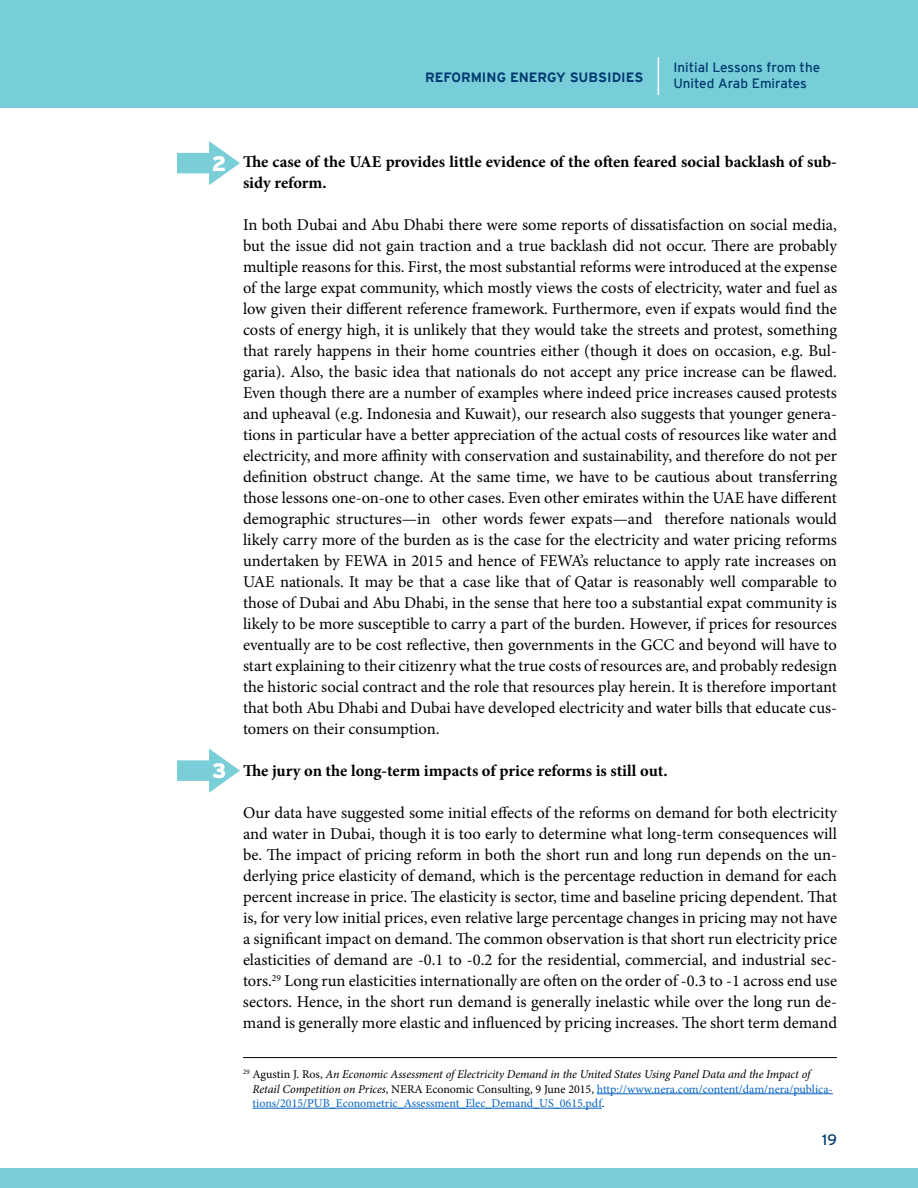
<style>
.page{position:relative;width:918px;height:1188px;background:#fff}
.page>*{position:absolute;margin:0;border:0;box-sizing:border-box;transform-origin:0 0}
.t1{font:900 21px "Interstate";color:#fff}
.t2{font:16.5px/21px "Minion Pro";letter-spacing:-.005em;color:#000;text-align:justify}
.t3{font:700 16.5px/21px "Minion Pro";color:#000}
.t4{font:15px "Interstate";color:#003a70}
.t5{font:13.5px/16.2px "Interstate";color:#003a70}
.t6{font:700 13.5px "Interstate";color:#003a70}
.t7{font:italic 12px/14.4px "Minion Pro";letter-spacing:-.01em;color:#000}
.s1{font-style:normal}
.s2{font-style:normal;color:#0563c1}
</style>
<div class="page">
<div style="left:0;top:1168px;width:918px;height:20px;background:#79ced7"></div>
<div style="left:0;top:0;width:918px;height:108px;background:#78ced8"></div>
<hr style="left:658px;top:57px;width:1px;height:38px;background:#fff">
<svg style="left:177px;top:141px;width:63px;height:44px"></svg>
<svg style="left:177px;top:748px;width:63px;height:45px"></svg>
<hr style="left:243px;top:1057px;width:594px;height:1px;background:#000">
<hr style="left:597px;top:1093px;width:236px;height:1px;background:#0563c1">
<hr style="left:252px;top:1108px;width:350px;height:1px;background:#0563c1">
<p class="t6" style="left:425px;top:70px;width:220px">REFORMING ENERGY SUBSIDIES</p>
<p class="t5" style="left:673px;top:59px;width:148px">Initial Lessons from the<br>United Arab Emirates</p>
<p class="t1" style="left:212px;top:152px;width:16px">2</p>
<p class="t1" style="left:212px;top:759px;width:16px">3</p>
<p class="t3" style="left:243px;top:151px;width:595px">The case of the UAE provides little evidence of the often feared social backlash of sub&shy;sidy reform.</p>
<p class="t2" style="left:243px;top:215px;width:596px">In both Dubai and Abu Dhabi there were some reports of dissatisfaction on social media, but the issue did not gain traction and a true backlash did not occur. There are probably multiple reasons for this. First, the most substantial reforms were introduced at the expense of the large expat community, which mostly views the costs of electricity, water and fuel as low given their different reference framework. Furthermore, even if expats would find the costs of energy high, it is unlikely that they would take the streets and protest, something that rarely happens in their home countries either (though it does on occasion, e.g. Bul&shy;garia). Also, the basic idea that nationals do not accept any price increase can be flawed.<br>Even though there are a number of examples where indeed price increases caused protests and upheaval (e.g. Indonesia and Kuwait), our research also suggests that younger genera&shy;tions in particular have a better appreciation of the actual costs of resources like water and electricity, and more affinity with conservation and sustainability, and therefore do not per definition obstruct change. At the same time, we have to be cautious about transferring those lessons one-on-one to other cases. Even other emirates within the UAE have different demographic structures—in other words fewer expats—and therefore nationals would likely carry more of the burden as is the case for the electricity and water pricing reforms undertaken by FEWA in 2015 and hence of FEWA’s reluctance to apply rate increases on UAE nationals. It may be that a case like that of Qatar is reasonably well comparable to those of Dubai and Abu Dhabi, in the sense that here too a substantial expat community is likely to be more susceptible to carry a part of the burden. However, if prices for resources eventually are to be cost reflective, then governments in the GCC and beyond will have to start explaining to their citizenry what the true costs of resources are, and probably redesign the historic social contract and the role that resources play herein. It is therefore important that both Abu Dhabi and Dubai have developed electricity and water bills that educate cus&shy;tomers on their consumption.</p>
<p class="t3" style="left:243px;top:760px;width:426px">The jury on the long-term impacts of price reforms is still out.</p>
<p class="t2" style="left:243px;top:803px;width:596px">Our data have suggested some initial effects of the reforms on demand for both electricity and water in Dubai, though it is too early to determine what long-term consequences will be. The impact of pricing reform in both the short run and long run depends on the un&shy;derlying price elasticity of demand, which is the percentage reduction in demand for each percent increase in price. The elasticity is sector, time and baseline pricing dependent. That is, for very low initial prices, even relative large percentage changes in pricing may not have a significant impact on demand. The common observation is that short run electricity price elasticities of demand are -0.1 to -0.2 for the residential, commercial, and industrial sec&shy;tors.<sup>29</sup> Long run elasticities internationally are often on the order of -0.3 to -1 across end use sectors. Hence, in the short run demand is generally inelastic while over the long run de&shy;mand is generally more elastic and influenced by pricing increases. The short term demand</p>
<p class="t7" style="left:252px;top:1067px;width:582px;text-indent:-9px"><sup>29</sup> <span class="s1">Agustin J. Ros,</span> An Economic Assessment of Electricity Demand in the United States Using Panel Data and the Impact of<br>Retail Competition on Prices<span class="s1">, NERA Economic Consulting, 9 June 2015,</span> <span class="s2">http://www.nera.com/content/dam/nera/publica&shy;tions/2015/PUB_Econometric_Assessment_Elec_Demand_US_0615.pdf</span><span class="s1">.</span></p>
<p class="t4" style="left:822px;top:1132px;width:16px">19</p>
</div>
